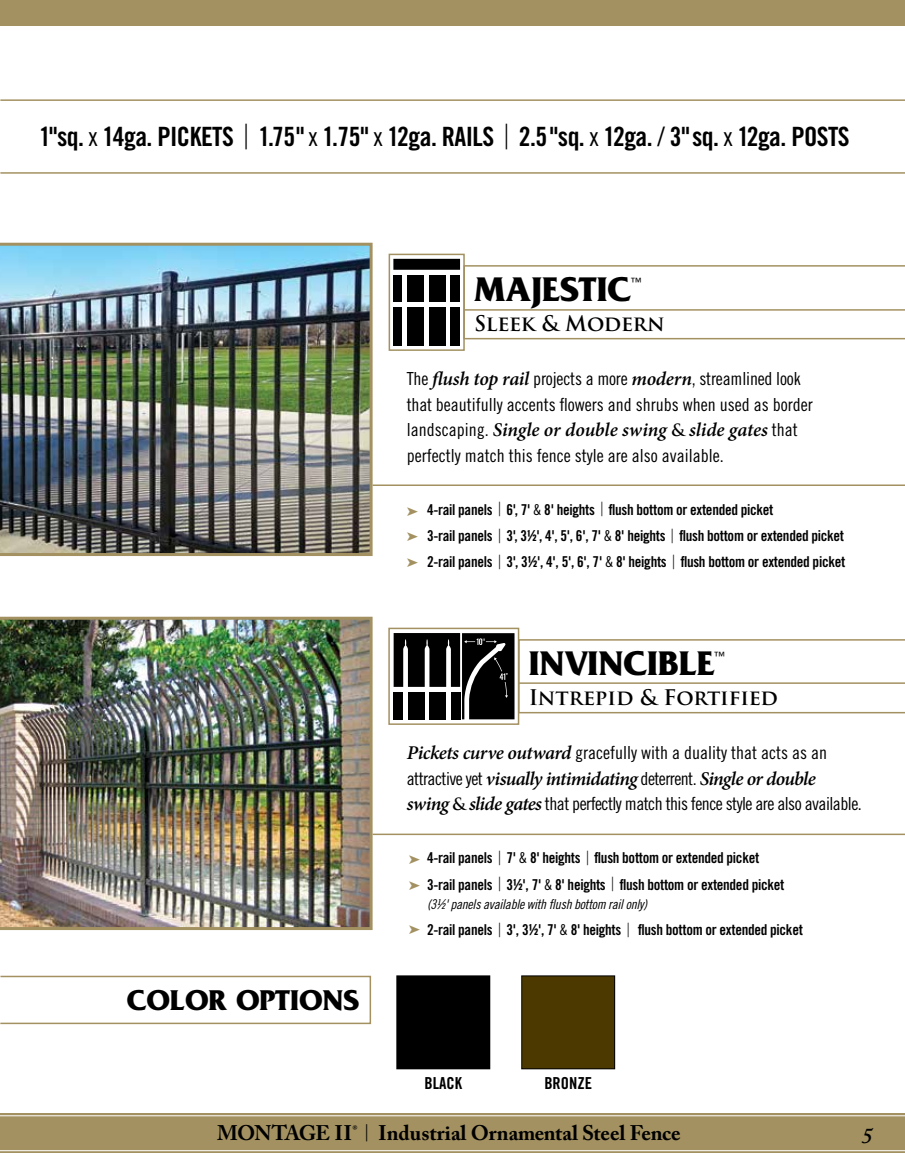
<style>
.page{position:relative;width:905px;height:1175px;background:#fff}
.page>*{position:absolute;margin:0;border:0;box-sizing:border-box;transform-origin:0 0}
.t1{font:700 35.85px "Friz Quadrata Std";color:#000}
.t2{font:700 30px "Friz Quadrata Std";color:#000}
.t3{font:26.55px "Trade Gothic LT Std Bd Cn 20";letter-spacing:-.02em;color:#000}
.t4{font:italic 600 22.5px "Adobe Caslon Pro";color:#000}
.t5{font:700 21px "Adobe Caslon Pro";color:#000}
.t6{font:700 21px "Trajan Pro";letter-spacing:-.01em;color:#000}
.t7{font:italic 600 19.5px "Minion Pro";letter-spacing:-.03em;color:#000}
.t8{font:italic 600 19.5px "Minion Pro";letter-spacing:-.005em;color:#000}
.t9{font:18px/25.5px "Trade Gothic LT Std Cn 18";color:#000}
.t10{font:18px "Trade Gothic LT Std Cn 18";letter-spacing:-.03em;color:#000}
.t11{font:16.5px "Trade Gothic LT Std Bd Cn 20";color:#000}
.t12{font:15px/26.2px "Trade Gothic LT Std Bd Cn 20";letter-spacing:-.02em;color:#000}
.t13{font:13.5px "Trade Gothic LT Std Cn 18 Obl";letter-spacing:-.02em;color:#000}
.t14{font:12.6px/25.5px "Zapf Dingbats Std";color:#a39161;text-align:justify}
.t15{font:700 12.6px "Friz Quadrata Std";color:#000}
.s1{font-family:"Trade Gothic LT Std Cn 18"}
.s2{font-family:"Trade Gothic LT Std Cn 18";font-size:34.5px}
.s3{font-family:"Minion Pro";font-weight:600;font-style:italic;font-size:19.5px}
.s4{font-family:"Trade Gothic LT Std Cn 18";font-weight:400;font-style:normal;font-size:18px}
.s5{font-family:"Trajan Pro";font-weight:700;font-style:normal;font-size:16.5px}
.s6{font-family:"Trade Gothic LT Std Cn 18";font-size:19.5px}
.s7{font-family:"Trajan Pro";font-weight:700;font-size:16.5px}
.s8{font-weight:400;font-size:16.8px}
</style>
<div class="page">
<img style="left:0;top:616px;width:372px;height:314px">
<img style="left:0;top:243px;width:372px;height:313px">
<svg style="left:0;top:99px;width:904px;height:75px"></svg>
<div style="left:0;top:975px;width:371px;height:49px;border:2px solid #a39161"></div>
<hr style="left:372px;top:484px;width:532px;height:2px;background:#a39161">
<hr style="left:372px;top:833px;width:532px;height:2px;background:#a39161">
<div style="left:397px;top:975px;width:93px;height:93px;background:#000"></div>
<div style="left:396px;top:975px;width:94px;height:94px;border:1px solid #000"></div>
<div style="left:521px;top:975px;width:93px;height:93px;background:#4b3900"></div>
<div style="left:521px;top:975px;width:93px;height:94px;border:1px solid #000"></div>
<div style="left:388px;top:254px;width:77px;height:97px;border:2px solid #a39161"></div>
<div style="left:388px;top:627px;width:131px;height:98px;border:2px solid #a39161"></div>
<svg style="left:393px;top:259px;width:511px;height:80px"></svg>
<div style="left:393px;top:275px;width:9px;height:26px;background:#000"></div>
<div style="left:408px;top:275px;width:16px;height:26px;background:#000"></div>
<div style="left:451px;top:275px;width:9px;height:26px;background:#000"></div>
<div style="left:429px;top:275px;width:16px;height:26px;background:#000"></div>
<div style="left:393px;top:307px;width:9px;height:38px;background:#000"></div>
<div style="left:408px;top:307px;width:16px;height:38px;background:#000"></div>
<div style="left:451px;top:307px;width:9px;height:38px;background:#000"></div>
<div style="left:429px;top:307px;width:16px;height:38px;background:#000"></div>
<svg style="left:393px;top:633px;width:511px;height:86px"></svg>
<div style="left:429px;top:692px;width:17px;height:27px;background:#000"></div>
<div style="left:408px;top:692px;width:17px;height:27px;background:#000"></div>
<div style="left:393px;top:692px;width:10px;height:27px;background:#000"></div>
<div style="left:451px;top:692px;width:9px;height:27px;background:#000"></div>
<div style="left:0;top:0;width:904px;height:26px;background:#a39161"></div>
<div style="left:0;top:1113px;width:904px;height:40px;background:linear-gradient(to right,#b5a781,#b5a781)"></div>
<svg style="left:0;top:1115px;width:904px;height:36px;background:#a79668"></svg>
<h3 class="t3" style="left:39px;top:120px;width:812px">1"sq. <span class="s1">x</span> 14ga. PICKETS <span class="s2">|</span> 1.75" <span class="s1">x</span> 1.75" <span class="s1">x</span> 12ga. RAILS <span class="s2">|</span> 2.5"sq. <span class="s1">x</span> 12ga. <span class="s1">/</span> 3"sq. <span class="s1">x</span> 12ga. POSTS</h3>
<h1 class="t1" style="left:474px;top:269px;width:158px">MAJESTIC</h1>
<p class="t15" style="left:631px;top:275px;width:13px">™</p>
<h3 class="t6" style="left:474px;top:311px;width:192px">Sleek &amp; Modern</h3>
<p class="t9" style="left:407px;top:365px;width:407px">The <span class="s3">flush top rail</span> projects a more <span class="s3">modern</span>, streamlined look that beautifully accents flowers and shrubs when used as border</p>
<h3 class="t8" style="left:407px;top:416px;width:392px"><span class="s4">landscaping.</span> Single or double swing <span class="s5">&amp;</span> slide gates <span class="s4">that</span></h3>
<p class="t9" style="left:407px;top:442px;width:318px">perfectly match this fence style are also available.</p>
<p class="t12" style="left:427px;top:496px;width:420px">4-rail panels <span class="s6">|</span> 6', 7' <span class="s1">&amp;</span> 8' heights <span class="s6">|</span> flush bottom or extended picket<br>3-rail panels <span class="s6">|</span> 3', 3½', 4', 5', 6', 7' <span class="s1">&amp;</span> 8' heights <span class="s6">|</span> flush bottom or extended picket<br>2-rail panels <span class="s6">|</span> 3', 3½', 4', 5', 6', 7' <span class="s1">&amp;</span> 8' heights <span class="s6">|</span> flush bottom or extended picket</p>
<p class="t14" style="left:407px;top:498px;width:13px">➤ ➤ ➤</p>
<h1 class="t1" style="left:529px;top:643px;width:187px">INVINCIBLE</h1>
<p class="t15" style="left:714px;top:649px;width:13px">™</p>
<h3 class="t6" style="left:529px;top:684px;width:251px">Intrepid &amp; Fortified</h3>
<h2 class="t2" style="left:127px;top:983px;width:234px">COLOR OPTIONS</h2>
<p class="t9" style="left:407px;top:739px;width:422px"><span class="s3">Pickets curve outward</span> gracefully with a duality that acts as an</p>
<h3 class="t7" style="left:407px;top:764px;width:410px"><span class="s4">attractive yet</span> visually intimidating <span class="s4">deterrent.</span> Single or double</h3>
<p class="t10" style="left:407px;top:793px;width:456px"><span class="s3">swing</span> <span class="s7">&amp;</span> <span class="s3">slide gates</span> that perfectly match this fence style are also available.</p>
<p class="t12" style="left:427px;top:844px;width:359px">4-rail panels <span class="s6">|</span> 7' <span class="s1">&amp;</span> 8' heights <span class="s6">|</span> flush bottom or extended picket<br>3-rail panels <span class="s6">|</span> 3½', 7' <span class="s1">&amp;</span> 8' heights <span class="s6">|</span> flush bottom or extended picket</p>
<p class="t13" style="left:427px;top:896px;width:221px">(3½' panels available with flush bottom rail only)</p>
<p class="t12" style="left:427px;top:916px;width:377px">2-rail panels <span class="s6">|</span> 3', 3½', 7' <span class="s1">&amp;</span> 8' heights <span class="s6">|</span> flush bottom or extended picket</p>
<p class="t11" style="left:424px;top:1072px;width:39px">BLACK</p>
<p class="t11" style="left:544px;top:1072px;width:49px">BRONZE</p>
<h3 class="t5" style="left:217px;top:1120px;width:465px">MONTAGE II<sup>®</sup> <span class="s8">|</span> Industrial Ornamental Steel Fence</h3>
<h3 class="t4" style="left:861px;top:1121px;width:13px">5</h3>
</div>
